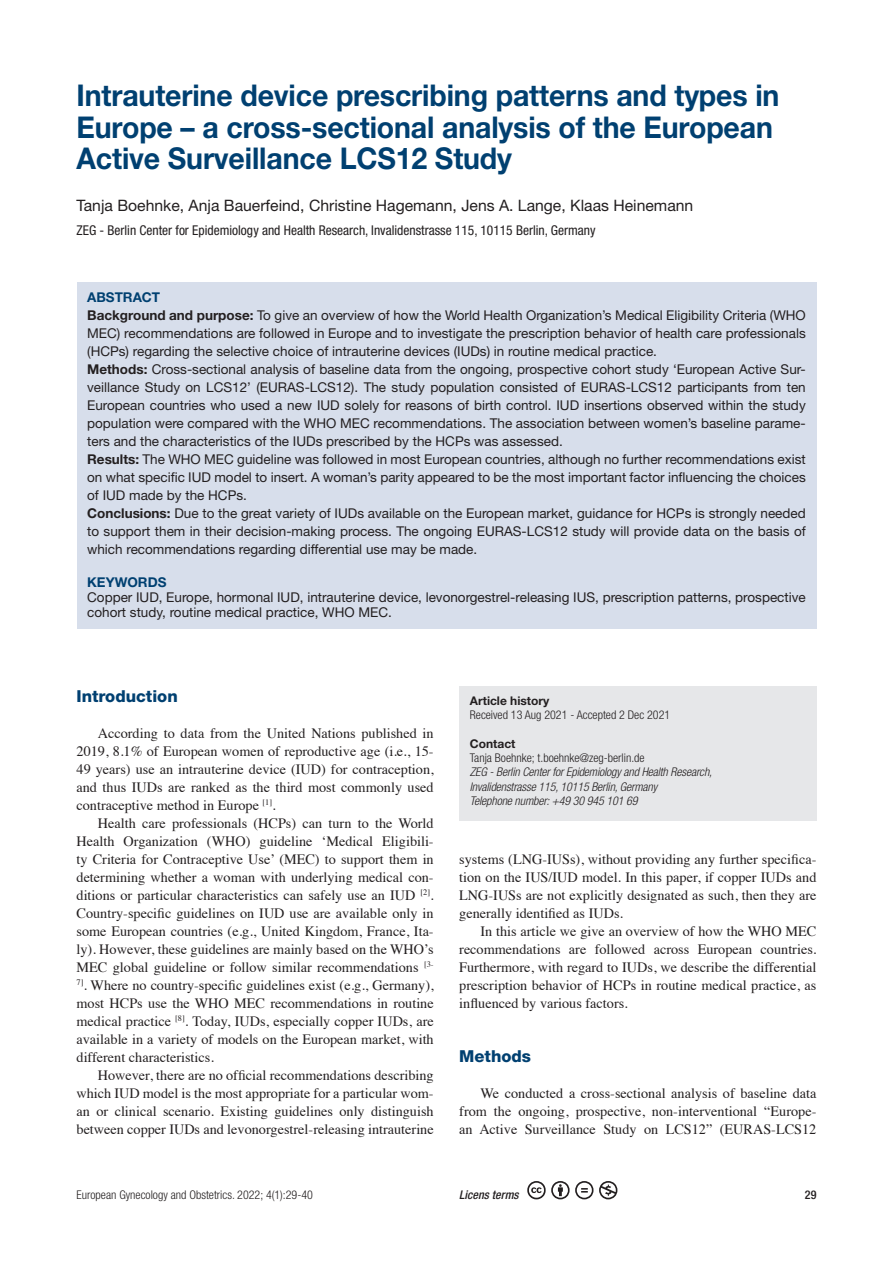
<style>
.page{position:relative;width:893px;height:1263px;background:#fff}
.page>*{position:absolute;margin:0;border:0;box-sizing:border-box;transform-origin:0 0}
.t1{font:700 30px/31.5px "Helvetica Neue LT Std";letter-spacing:-.005em;color:#004071;scale:.95 1}
.liv1{font:800 16.5px "Helvetica Neue LT Std";color:#004071}
.t2{font:15.75px "Helvetica Neue LT Std";color:#231f20}
.txt{font:14.25px/18px "Times";color:#231f20;text-align:justify}
.t3{font:13.5px/18px "Helvetica Neue LT Std";color:#231f20;text-align:justify}
.t4{font:condensed 13.5px "Helvetica Neue LT Std";color:#231f20}
.t5{font:700 13.5px "Helvetica Neue LT Std";color:#004071}
.t6{font:300 condensed 12px "Helvetica Neue LT Std";color:#231f20}
.t7{font:italic 300 condensed 12px/14.2px "Helvetica Neue LT Std";letter-spacing:-.01em;color:#231f20}
.t8{font:700 12px "Helvetica Neue LT Std";color:#231f20}
.t9{font:italic 500 condensed 12px "Helvetica Neue LT Std";color:#231f20}
.t10{font:500 condensed 12px "Helvetica Neue LT Std";color:#231f20}
.s1{font-weight:700}
</style>
<div class="page">
<svg style="left:599px;top:1181px;width:18px;height:18px"></svg>
<svg style="left:527px;top:1181px;width:66px;height:18px"></svg>
<div style="left:77px;top:282px;width:739px;height:346px;background:#d7deeb"></div>
<div style="left:459px;top:686px;width:357px;height:134px;background:#e6e7e9"></div>
<p class="t1" style="left:77px;top:79px;width:741px">Intrauterine device prescribing patterns and types in<br>Europe – a cross-sectional analysis of the European<br>Active Surveillance LCS12 Study</p>
<p class="t2" style="left:77px;top:196px;width:618px">Tanja Boehnke, Anja Bauerfeind, Christine Hagemann, Jens A. Lange, Klaas Heinemann</p>
<p class="t4" style="left:77px;top:222px;width:521px">ZEG - Berlin Center for Epidemiology and Health Research, Invalidenstrasse 115, 10115 Berlin, Germany</p>
<p class="t5" style="left:87px;top:289px;width:75px">ABSTRACT</p>
<p class="t3" style="left:87px;top:306px;width:720px"><span class="s1">Background and purpose:</span> To give an overview of how the World Health Organization’s Medical Eligibility Criteria (WHO MEC) recommendations are followed in Europe and to investigate the prescription behavior of health care professionals (HCPs) regarding the selective choice of intrauterine devices (IUDs) in routine medical practice.</p>
<p class="t3" style="left:87px;top:360px;width:720px"><span class="s1">Methods:</span> Cross-sectional analysis of baseline data from the ongoing, prospective cohort study ‘European Active Sur&shy;veillance Study on LCS12’ (EURAS-LCS12). The study population consisted of EURAS-LCS12 participants from ten European countries who used a new IUD solely for reasons of birth control. IUD insertions observed within the study population were compared with the WHO MEC recommendations. The association between women’s baseline parame&shy;ters and the characteristics of the IUDs prescribed by the HCPs was assessed.</p>
<p class="t3" style="left:87px;top:450px;width:720px"><span class="s1">Results:</span> The WHO MEC guideline was followed in most European countries, although no further recommendations exist on what specific IUD model to insert. A woman’s parity appeared to be the most important factor influencing the choices of IUD made by the HCPs.</p>
<p class="t3" style="left:87px;top:504px;width:720px"><span class="s1">Conclusions:</span> Due to the great variety of IUDs available on the European market, guidance for HCPs is strongly needed to support them in their decision-making process. The ongoing EURAS-LCS12 study will provide data on the basis of which recommendations regarding differential use may be made.</p>
<p class="t5" style="left:87px;top:573px;width:81px">KEYWORDS</p>
<p class="t3" style="left:87px;top:589px;width:720px;line-height:15px">Copper IUD, Europe, hormonal IUD, intrauterine device, levonorgestrel-releasing IUS, prescription patterns, prospective cohort study, routine medical practice, WHO MEC.</p>
<p class="liv1" style="left:77px;top:686px;width:103px">Introduction</p>
<p class="txt" style="left:77px;top:723px;width:359px;text-indent:21px">According to data from the United Nations published in 2019, 8.1% of European women of reproductive age (i.e., 15- 49 years) use an intrauterine device (IUD) for contraception, and thus IUDs are ranked as the third most commonly used contraceptive method in Europe <sup>[1]</sup>.</p>
<p class="txt" style="left:77px;top:813px;width:359px;text-indent:21px">Health care professionals (HCPs) can turn to the World Health Organization (WHO) guideline ‘Medical Eligibili&shy;ty Criteria for Contraceptive Use’ (MEC) to support them in determining whether a woman with underlying medical con&shy;ditions or particular characteristics can safely use an IUD <sup>[2]</sup>.<br>Country-specific guidelines on IUD use are available only in some European countries (e.g., United Kingdom, France, Ita&shy;ly). However, these guidelines are mainly based on the WHO’s MEC global guideline or follow similar recommendations <sup>[3- 7]</sup>. Where no country-specific guidelines exist (e.g., Germany), most HCPs use the WHO MEC recommendations in routine medical practice <sup>[8]</sup>. Today, IUDs, especially copper IUDs, are available in a variety of models on the European market, with different characteristics.</p>
<p class="txt" style="left:77px;top:1065px;width:359px;text-indent:21px">However, there are no official recommendations describing which IUD model is the most appropriate for a particular wom&shy;an or clinical scenario. Existing guidelines only distinguish between copper IUDs and levonorgestrel-releasing intrauterine</p>
<p class="t8" style="left:470px;top:693px;width:81px">Article history</p>
<p class="t6" style="left:470px;top:708px;width:202px">Received 13 Aug 2021 - Accepted 2 Dec 2021</p>
<p class="t8" style="left:470px;top:736px;width:47px">Contact</p>
<p class="t6" style="left:470px;top:751px;width:176px">Tanja Boehnke; t.boehnke@zeg-berlin.de</p>
<p class="t7" style="left:470px;top:765px;width:244px">ZEG - Berlin Center for Epidemiology and Health Research,<br>Invalidenstrasse 115, 10115 Berlin, Germany</p>
<p class="t7" style="left:470px;top:794px;width:169px">Telephone number: +49 30 945 101 69</p>
<p class="txt" style="left:459px;top:849px;width:359px">systems (LNG-IUSs), without providing any further specifica&shy;tion on the IUS/IUD model. In this paper, if copper IUDs and LNG-IUSs are not explicitly designated as such, then they are generally identified as IUDs.</p>
<p class="txt" style="left:459px;top:921px;width:359px;text-indent:21px">In this article we give an overview of how the WHO MEC recommendations are followed across European countries.<br>Furthermore, with regard to IUDs, we describe the differential prescription behavior of HCPs in routine medical practice, as influenced by various factors.</p>
<p class="liv1" style="left:459px;top:1046px;width:73px">Methods</p>
<p class="txt" style="left:459px;top:1083px;width:359px;text-indent:21px">We conducted a cross-sectional analysis of baseline data from the ongoing, prospective, non-interventional “Europe&shy;an Active Surveillance Study on LCS12” (EURAS-LCS12</p>
<p class="t6" style="left:77px;top:1188px;width:238px">European Gynecology and Obstetrics. 2022; 4(1):29-40</p>
<p class="t10" style="left:805px;top:1187px;width:13px">29</p>
<p class="t9" style="left:459px;top:1187px;width:61px">Licens terms</p>
</div>
